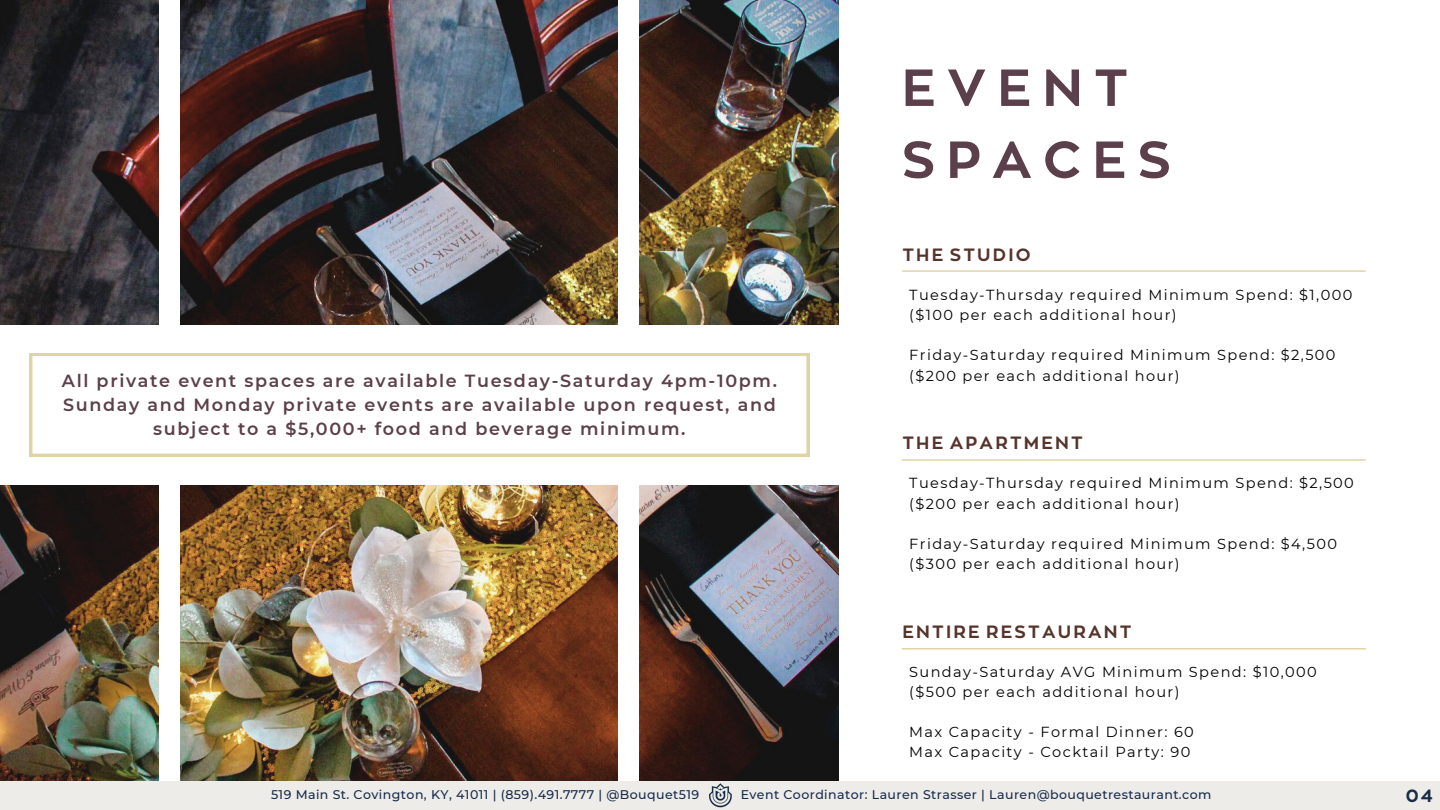
<style>
.page{position:relative;width:1440px;height:810px;background:#fff}
.page>*{position:absolute;margin:0;border:0;box-sizing:border-box;transform-origin:0 0}
.t1{font:51.7px/72px "RTL Corporative Bold";letter-spacing:.215em;color:#5b3f4a}
.t2{font:17.7px "RTL Corporative Bold";letter-spacing:.125em;color:#56342c}
.t3{font:17.7px "RTL Corporative Bold";color:#172c4a}
.t4{font:600 17.6px/24px "Montserrat";letter-spacing:.095em;color:#5b3f4a;text-align:center}
.t5{font:14.6px/20.2px "Montserrat";letter-spacing:.095em;color:#000}
.t6{font:500 12.6px "Montserrat";letter-spacing:.035em;color:#172c4a}
</style>
<div class="page">
<hr style="left:903px;top:270px;width:462px;height:2px;background:#e0d3a6">
<hr style="left:902px;top:459px;width:464px;height:2px;background:#e0d3a6">
<hr style="left:902px;top:648px;width:464px;height:2px;background:#e0d3a6">
<img style="left:639px;top:0;width:200px;height:781px">
<img style="left:0;top:0;width:159px;height:781px">
<img style="left:181px;top:0;width:436px;height:781px">
<div style="left:0;top:325px;width:867px;height:160px;background:#fff"></div>
<svg style="left:29px;top:353px;width:780px;height:104px"></svg>
<div style="left:0;top:781px;width:1440px;height:29px;background:#eeece9"></div>
<img style="left:709px;top:784px;width:23px;height:24px">
<h4 class="t4" style="left:62px;top:369px;width:717px">All private event spaces are available Tuesday-Saturday 4pm-10pm.<br>Sunday and Monday private events are available upon request, and subject to a $5,000+ food and beverage minimum.</h4>
<h2 class="t1" style="left:902px;top:48px;width:271px">EVENT<br>SPACES</h2>
<p class="t2" style="left:902px;top:243px;width:130px">THE STUDIO</p>
<p class="t5" style="left:909px;top:284px;width:445px">Tuesday-Thursday required Minimum Spend: $1,000 ($100 per each additional hour)</p>
<p class="t5" style="left:909px;top:345px;width:428px">Friday-Saturday required Minimum Spend: $2,500</p>
<h1 class="t5" style="left:909px;top:365px;width:272px">($200 per each additional hour)</h1>
<h4 class="t2" style="left:902px;top:431px;width:182px">THE APARTMENT</h4>
<h2 class="t5" style="left:909px;top:473px;width:446px">Tuesday-Thursday required Minimum Spend: $2,500 ($200 per each additional hour)</h2>
<p class="t5" style="left:909px;top:534px;width:429px">Friday-Saturday required Minimum Spend: $4,500 ($300 per each additional hour)</p>
<h2 class="t2" style="left:902px;top:620px;width:231px">ENTIRE RESTAURANT</h2>
<p class="t5" style="left:909px;top:662px;width:409px;line-height:19.9px">Sunday-Saturday AVG Minimum Spend: $10,000 ($500 per each additional hour)</p>
<p class="t5" style="left:909px;top:722px;width:286px;line-height:19.9px">Max Capacity - Formal Dinner: 60<br>Max Capacity - Cocktail Party: 90</p>
<h4 class="t6" style="left:271px;top:787px;width:430px">519 Main St. Covington, KY, 41011 | (859).491.7777 | @Bouquet519</h4>
<p class="t6" style="left:741px;top:787px;width:472px">Event Coordinator: Lauren Strasser | Lauren@bouquetrestaurant.com</p>
<p class="t3" style="left:1406px;top:784px;width:29px">04</p>
</div>
